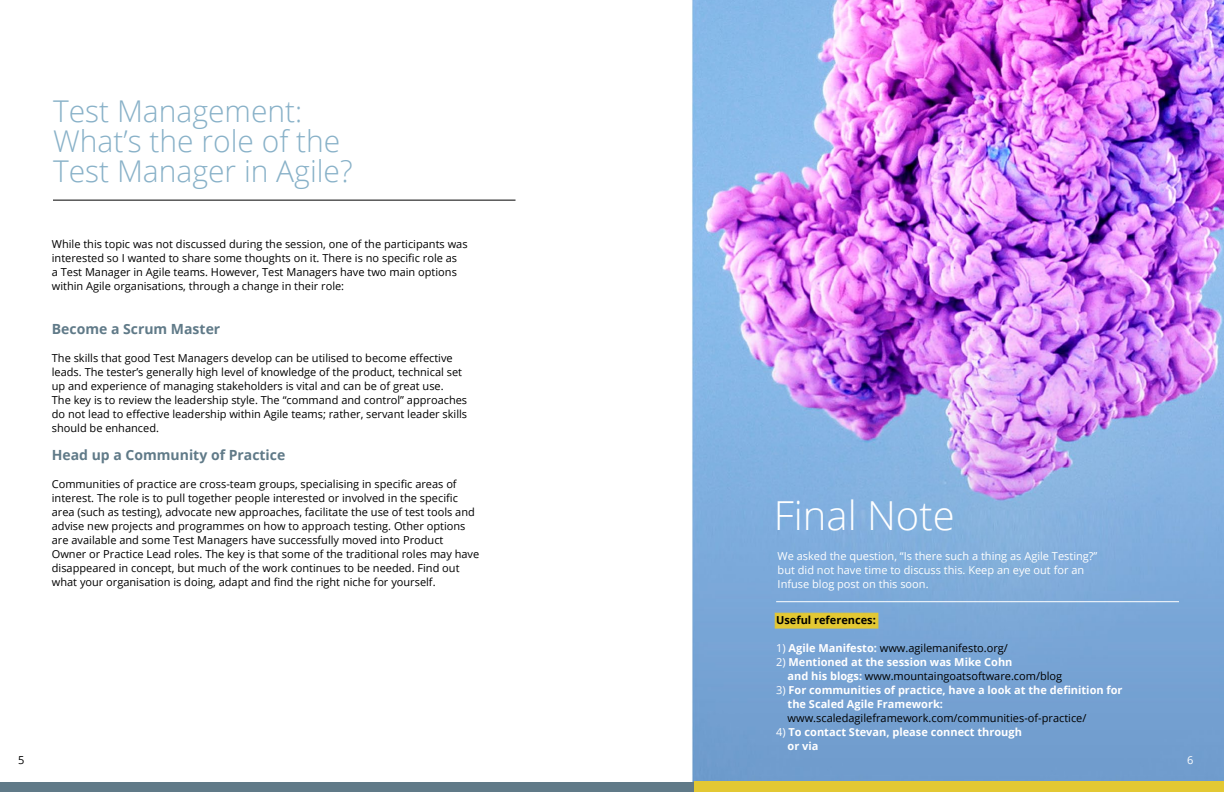
<style>
.page{position:relative;width:1224px;height:792px;background:#fff}
.page>*{position:absolute;margin:0;border:0;box-sizing:border-box;transform-origin:0 0}
.t1{font:300 40px "Open Sans";color:#fff}
.t2{font:300 30px/30px "Open Sans";color:#88b1c8}
.t3{font:700 14px "Open Sans";color:#607a88}
.t4{font:11px/14px "Open Sans";color:#000}
.t5{font:700 11px/14px "Open Sans";color:#fff}
.t6{font:11px/14px "Open Sans";color:#fff}
.t7{font:700 11px "Open Sans";color:#000}
.s1{color:#fff}
.s2{font-weight:700;color:#fff}
.s3{font-weight:400}
.s4{font-weight:400;color:#000}
</style>
<div class="page">
<img style="left:692px;top:0;width:532px;height:782px">
<div style="left:775px;top:613px;width:103px;height:16px;background:#e3c833;border:1px solid #e3c833"></div>
<hr style="left:776px;top:601px;width:403px;height:1px;background:#fff">
<hr style="left:53px;top:200px;width:463px;height:1px;background:#000">
<div style="left:0;top:782px;width:694px;height:10px;background:#607a88"></div>
<div style="left:694px;top:781px;width:530px;height:11px;background:#e3c833"></div>
<h2 class="t2" style="left:53px;top:95px;width:301px">Test Management:<br>What’s the role of the<br>Test Manager in Agile?</h2>
<p class="t4" style="left:52px;top:237px;width:417px">While this topic was not discussed during the session, one of the participants was interested so I wanted to share some thoughts on it. There is no specific role as<br>a Test Manager in Agile teams. However, Test Managers have two main options within Agile organisations, through a change in their role:</p>
<p class="t3" style="left:52px;top:319px;width:170px">Become a Scrum Master</p>
<p class="t4" style="left:52px;top:350px;width:417px">The skills that good Test Managers develop can be utilised to become effective leads. The tester’s generally high level of knowledge of the product, technical set up and experience of managing stakeholders is vital and can be of great use.<br>The key is to review the leadership style. The “command and control” approaches do not lead to effective leadership within Agile teams; rather, servant leader skills should be enhanced.</p>
<p class="t3" style="left:52px;top:445px;width:235px">Head up a Community of Practice</p>
<p class="t4" style="left:52px;top:476px;width:429px">Communities of practice are cross-team groups, specialising in specific areas of interest. The role is to pull together people interested or involved in the specific area (such as testing), advocate new approaches, facilitate the use of test tools and advise new projects and programmes on how to approach testing. Other options are available and some Test Managers have successfully moved into Product Owner or Practice Lead roles. The key is that some of the traditional roles may have disappeared in concept, but much of the work continues to be needed. Find out what your organisation is doing, adapt and find the right niche for yourself.</p>
<h1 class="t1" style="left:774px;top:488px;width:182px">Final Note</h1>
<p class="t6" style="left:778px;top:549px;width:321px">We asked the question, “Is there such a thing as Agile Testing?” but did not have time to discuss this. Keep an eye out for an<br>Infuse blog post on this soon.</p>
<p class="t7" style="left:776px;top:612px;width:101px">Useful references:</p>
<p class="t4" style="left:776px;top:641px;width:233px"><span class="s1">1)</span> <span class="s2">Agile Manifesto:</span> www.agilemanifesto.org/</p>
<p class="t5" style="left:788px;top:655px;width:276px;text-indent:-11px"><span class="s3">2)</span> Mentioned at the session was Mike Cohn<br>and his blogs: <span class="s4">www.mountaingoatsoftware.com/blog</span></p>
<p class="t5" style="left:788px;top:683px;width:337px;text-indent:-11px"><span class="s3">3)</span> For communities of practice, have a look at the definition for the Scaled Agile Framework:</p>
<p class="t4" style="left:788px;top:711px;width:300px">www.scaledagileframework.com/communities-of-practice/</p>
<p class="t5" style="left:788px;top:725px;width:236px;text-indent:-11px"><span class="s3">4)</span> To contact Stevan, please connect through or via</p>
<p class="t4" style="left:18px;top:752px;width:8px">5</p>
<p class="t6" style="left:1187px;top:752px;width:8px">6</p>
</div>
